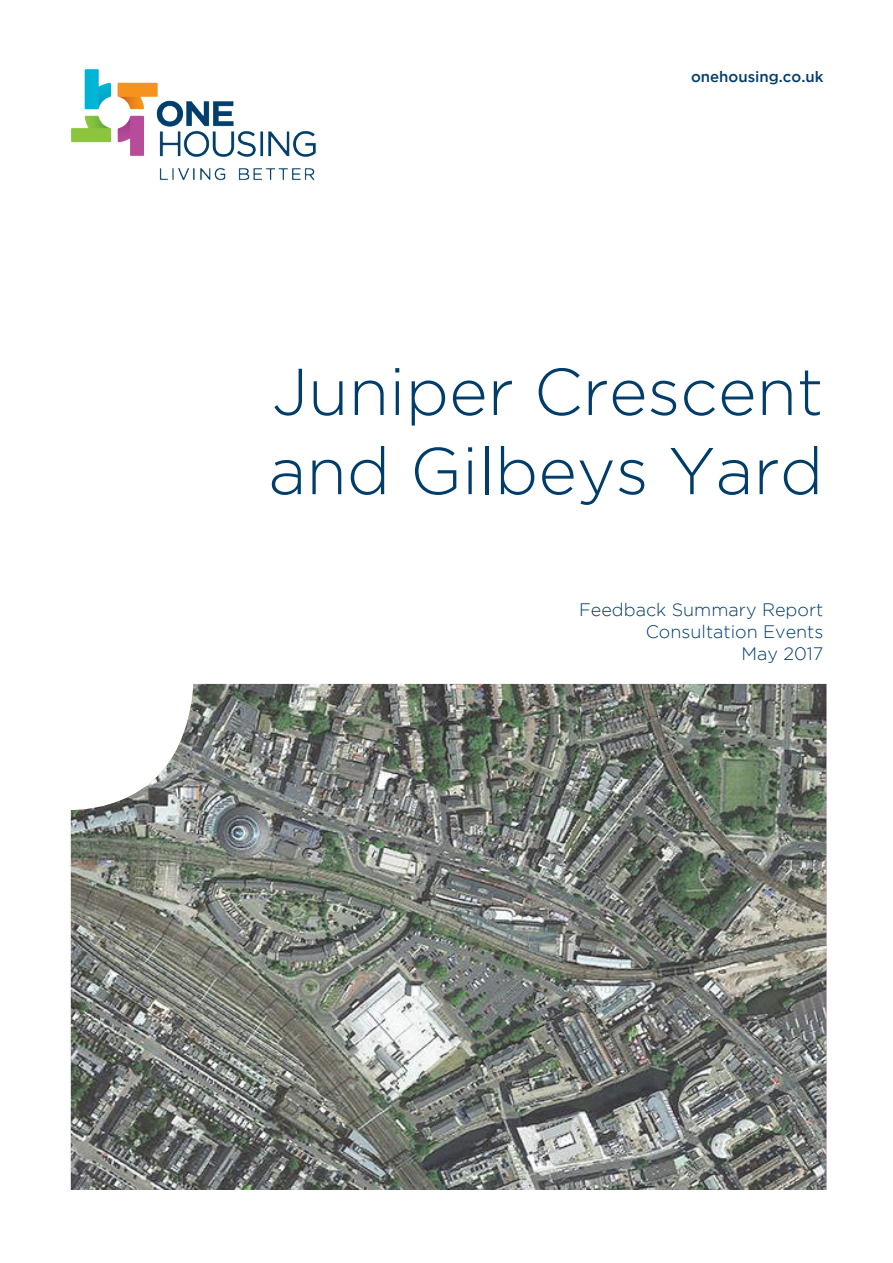
<style>
.page{position:relative;width:893px;height:1263px;background:#fff}
.page>*{position:absolute;margin:0;border:0;box-sizing:border-box;transform-origin:0 0}
.t1{font:300 66px/79.2px "Gotham";color:#003d6a}
.t2{font:300 18px/21.6px "Gotham";color:#003d6a;text-align:right}
.t3{font:500 15px "Gotham";color:#003d6a}
</style>
<div class="page">
<img style="left:71px;top:684px;width:755px;height:506px">
<img style="left:70px;top:69px;width:246px;height:112px">
<p class="t3" style="left:691px;top:69px;width:134px">onehousing.co.uk</p>
<h1 class="t1" style="left:268px;top:351px;width:556px">Juniper Crescent and Gilbeys Yard</h1>
<p class="t2" style="left:579px;top:599px;width:246px">Feedback Summary Report<br>Consultation Events<br>May 2017</p>
</div>
